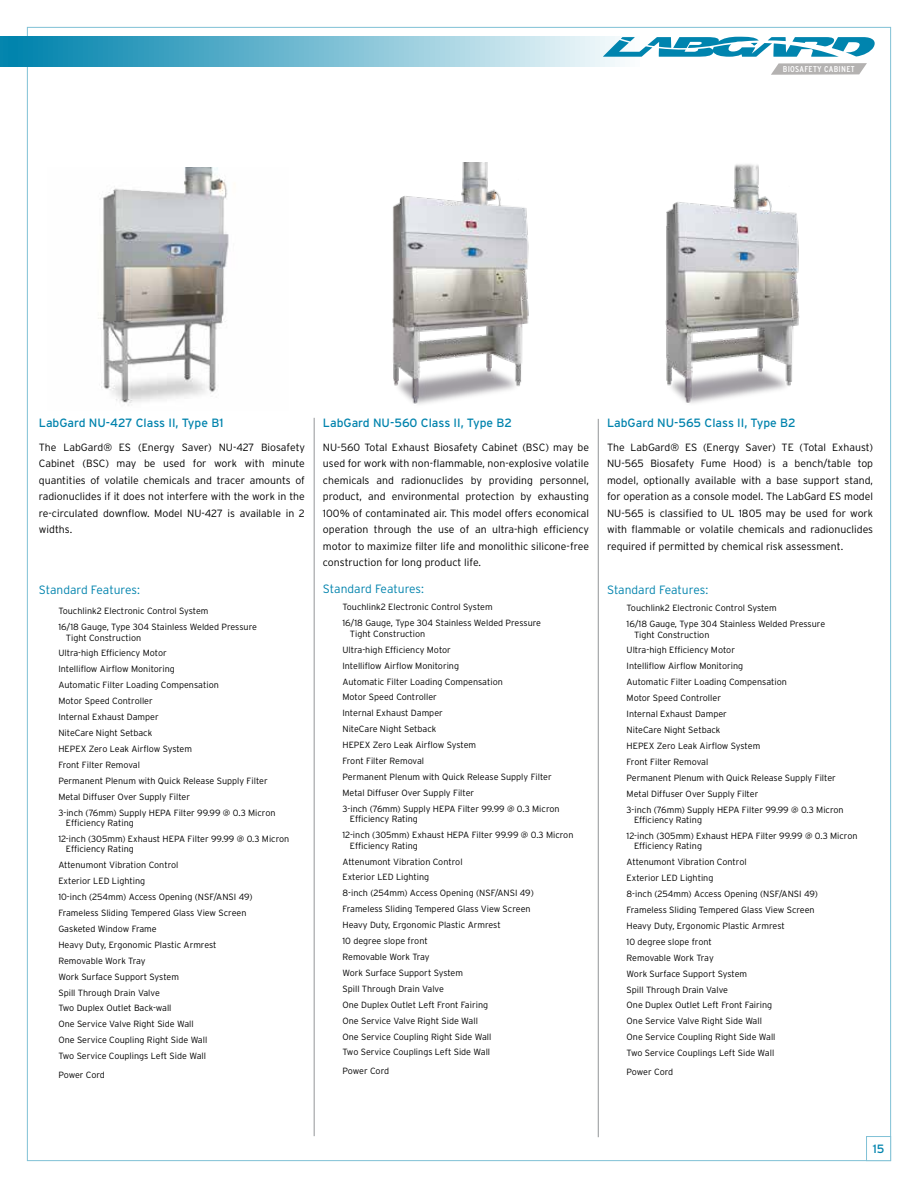
<style>
.page{position:relative;width:918px;height:1188px;background:#fff}
.page>*{position:absolute;margin:0;border:0;box-sizing:border-box;transform-origin:0 0}
.t1{font:12px "Interstate";color:#0083ad}
.t2{font:300 12px "Interstate";letter-spacing:-.005em;color:#0083ad}
.t3{font:300 10.5px/16.5px "Interstate";color:#000;text-align:justify}
.t4{font:300 9px/15.9px "Interstate";color:#000}
.t5{font:condensed 8.4px "Interstate";letter-spacing:.025em;color:#fff;scale:1.1 1}
</style>
<div class="page">
<div style="left:0;top:37px;width:640px;height:30px;background:linear-gradient(to right,#0080ab,#fafcfd)"></div>
<div style="left:866px;top:1136px;width:25px;height:25px;border:1px solid #80c1d6"></div>
<svg style="left:603px;top:37px;width:272px;height:20px"></svg>
<svg style="left:771px;top:63px;width:96px;height:12px"></svg>
<img style="left:98px;top:167px;width:131px;height:239px">
<img style="left:392px;top:163px;width:137px;height:242px">
<hr style="left:314px;top:418px;width:1px;height:718px;background:#939598">
<img style="left:665px;top:164px;width:135px;height:240px">
<hr style="left:598px;top:419px;width:1px;height:718px;background:#939598">
<p class="t5" style="left:783px;top:64px;width:67px">BIOSAFETY CABINET</p>
<h1 class="t1" style="left:39px;top:416px;width:186px">LabGard NU-427 Class II, Type B1</h1>
<p class="t3" style="left:39px;top:439px;width:268px">The LabGard® ES (Energy Saver) NU-427 Biosafety Cabinet (BSC) may be used for work with minute quantities of volatile chemicals and tracer amounts of radionuclides if it does not interfere with the work in the re-circulated downflow. Model NU-427 is available in 2 widths.</p>
<h1 class="t2" style="left:39px;top:582px;width:103px">Standard Features:</h1>
<p class="t4" style="left:58px;top:603px;width:200px">Touchlink2 Electronic Control System<br>16/18 Gauge, Type 304 Stainless Welded Pressure</p>
<p class="t4" style="left:58px;top:629px;width:219px;text-indent:7px">Tight Construction<br>Ultra-high Efficiency Motor<br>Intelliflow Airflow Monitoring<br>Automatic Filter Loading Compensation<br>Motor Speed Controller<br>Internal Exhaust Damper<br>NiteCare Night Setback<br>HEPEX Zero Leak Airflow System<br>Front Filter Removal<br>Permanent Plenum with Quick Release Supply Filter<br>Metal Diffuser Over Supply Filter<br>3-inch (76mm) Supply HEPA Filter 99.99 @ 0.3 Micron</p>
<p class="t4" style="left:58px;top:815px;width:233px;text-indent:7px">Efficiency Rating<br>12-inch (305mm) Exhaust HEPA Filter 99.99 @ 0.3 Micron</p>
<p class="t4" style="left:58px;top:841px;width:196px;text-indent:7px">Efficiency Rating<br>Attenumont Vibration Control<br>Exterior LED Lighting<br>10-inch (254mm) Access Opening (NSF/ANSI 49)<br>Frameless Sliding Tempered Glass View Screen<br>Gasketed Window Frame<br>Heavy Duty, Ergonomic Plastic Armrest<br>Removable Work Tray<br>Work Surface Support System<br>Spill Through Drain Valve<br>Two Duplex Outlet Back-wall<br>One Service Valve Right Side Wall<br>One Service Coupling Right Side Wall<br>Two Service Couplings Left Side Wall</p>
<p class="t4" style="left:58px;top:1067px;width:48px">Power Cord</p>
<h1 class="t1" style="left:323px;top:416px;width:191px">LabGard NU-560 Class II, Type B2</h1>
<p class="t3" style="left:323px;top:439px;width:268px">NU-560 Total Exhaust Biosafety Cabinet (BSC) may be used for work with non-flammable, non-explosive volatile chemicals and radionuclides by providing personnel, product, and environmental protection by exhausting 100% of contaminated air. This model offers economical operation through the use of an ultra-high efficiency motor to maximize filter life and monolithic silicone-free construction for long product life.</p>
<h1 class="t2" style="left:323px;top:582px;width:103px">Standard Features:</h1>
<p class="t4" style="left:342px;top:599px;width:200px">Touchlink2 Electronic Control System<br>16/18 Gauge, Type 304 Stainless Welded Pressure</p>
<p class="t4" style="left:342px;top:626px;width:219px;text-indent:7px">Tight Construction<br>Ultra-high Efficiency Motor<br>Intelliflow Airflow Monitoring<br>Automatic Filter Loading Compensation<br>Motor Speed Controller<br>Internal Exhaust Damper<br>NiteCare Night Setback<br>HEPEX Zero Leak Airflow System<br>Front Filter Removal<br>Permanent Plenum with Quick Release Supply Filter<br>Metal Diffuser Over Supply Filter<br>3-inch (76mm) Supply HEPA Filter 99.99 @ 0.3 Micron</p>
<p class="t4" style="left:342px;top:811px;width:233px;text-indent:7px">Efficiency Rating<br>12-inch (305mm) Exhaust HEPA Filter 99.99 @ 0.3 Micron</p>
<p class="t4" style="left:342px;top:837px;width:193px;text-indent:7px">Efficiency Rating<br>Attenumont Vibration Control<br>Exterior LED Lighting<br>8-inch (254mm) Access Opening (NSF/ANSI 49)<br>Frameless Sliding Tempered Glass View Screen<br>Heavy Duty, Ergonomic Plastic Armrest<br>10 degree slope front<br>Removable Work Tray<br>Work Surface Support System<br>Spill Through Drain Valve<br>One Duplex Outlet Left Front Fairing<br>One Service Valve Right Side Wall<br>One Service Coupling Right Side Wall<br>Two Service Couplings Left Side Wall</p>
<p class="t4" style="left:342px;top:1063px;width:48px">Power Cord</p>
<h1 class="t1" style="left:607px;top:416px;width:190px">LabGard NU-565 Class II, Type B2</h1>
<p class="t3" style="left:607px;top:439px;width:268px">The LabGard® ES (Energy Saver) TE (Total Exhaust)<br>NU-565 Biosafety Fume Hood) is a bench/table top model, optionally available with a base support stand, for operation as a console model. The LabGard ES model NU-565 is classified to UL 1805 may be used for work with flammable or volatile chemicals and radionuclides required if permitted by chemical risk assessment.</p>
<h1 class="t2" style="left:607px;top:582px;width:103px">Standard Features:</h1>
<p class="t4" style="left:627px;top:600px;width:200px">Touchlink2 Electronic Control System<br>16/18 Gauge, Type 304 Stainless Welded Pressure</p>
<p class="t4" style="left:627px;top:626px;width:219px;text-indent:7px">Tight Construction<br>Ultra-high Efficiency Motor<br>Intelliflow Airflow Monitoring<br>Automatic Filter Loading Compensation<br>Motor Speed Controller<br>Internal Exhaust Damper<br>NiteCare Night Setback<br>HEPEX Zero Leak Airflow System<br>Front Filter Removal<br>Permanent Plenum with Quick Release Supply Filter<br>Metal Diffuser Over Supply Filter<br>3-inch (76mm) Supply HEPA Filter 99.99 @ 0.3 Micron</p>
<p class="t4" style="left:627px;top:812px;width:233px;text-indent:7px">Efficiency Rating<br>12-inch (305mm) Exhaust HEPA Filter 99.99 @ 0.3 Micron</p>
<p class="t4" style="left:627px;top:838px;width:193px;text-indent:7px">Efficiency Rating<br>Attenumont Vibration Control<br>Exterior LED Lighting<br>8-inch (254mm) Access Opening (NSF/ANSI 49)<br>Frameless Sliding Tempered Glass View Screen<br>Heavy Duty, Ergonomic Plastic Armrest<br>10 degree slope front<br>Removable Work Tray<br>Work Surface Support System<br>Spill Through Drain Valve<br>One Duplex Outlet Left Front Fairing<br>One Service Valve Right Side Wall<br>One Service Coupling Right Side Wall<br>Two Service Couplings Left Side Wall</p>
<p class="t4" style="left:627px;top:1064px;width:48px">Power Cord</p>
<h1 class="t1" style="left:873px;top:1141px;width:13px">15</h1>
</div>
